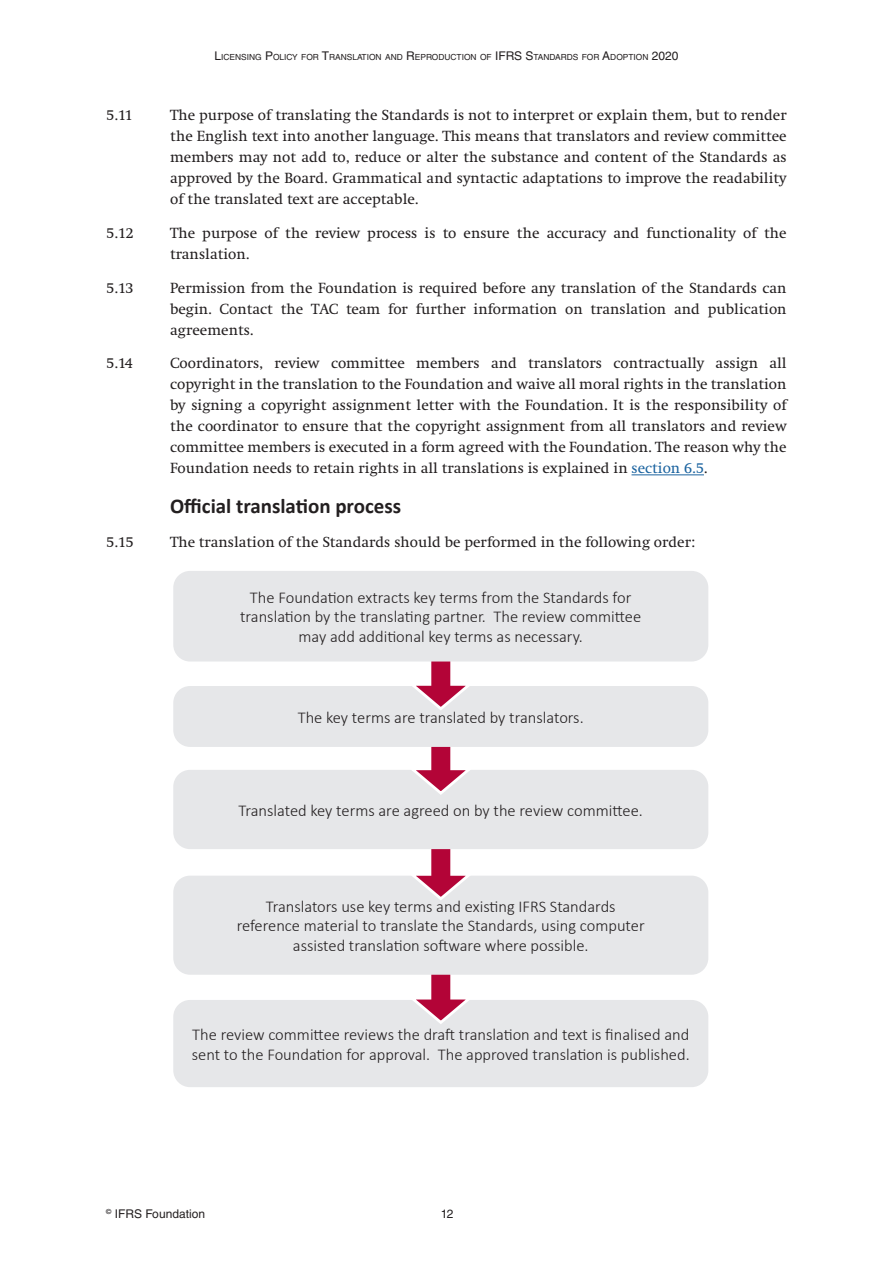
<style>
.page{position:relative;width:893px;height:1263px;background:#fff}
.page>*{position:absolute;margin:0;border:0;box-sizing:border-box;transform-origin:0 0}
.Section_heading{font:700 21px "Calibri";color:#231f20}
.Process{font:300 16.5px/19.8px "Calibri";color:#231f20;text-align:center}
.npara__manual-num{font:15px/21px "Swift LT Pro";color:#231f20;text-align:justify}
.t1{font:12px "Helvetica LT Std";color:#231f20}
.t2{font:12px "Helvetica LT Std";color:#231f20}
.t3{font:8.4px "Helvetica LT Std";color:#231f20}
.s1{font-size:12px}
.s2{color:#1c64a0}
</style>
<div class="page">
<hr style="left:631px;top:474px;width:73px;height:1px;background:#1c64a0">
<div style="left:173px;top:1000px;width:535px;height:87px;background:#e6e7e9;border-radius:17px"></div>
<svg style="left:413px;top:975px;width:56px;height:49px"></svg>
<div style="left:173px;top:876px;width:535px;height:99px;background:#e6e7e9;border-radius:17px"></div>
<svg style="left:412px;top:849px;width:57px;height:51px"></svg>
<div style="left:173px;top:770px;width:535px;height:79px;background:#e6e7e9;border-radius:17px"></div>
<svg style="left:412px;top:747px;width:58px;height:48px"></svg>
<div style="left:173px;top:686px;width:535px;height:61px;background:#e6e7e9;border-radius:17px"></div>
<svg style="left:408px;top:661px;width:69px;height:49px"></svg>
<div style="left:173px;top:571px;width:535px;height:90px;background:#e6e7e9;border-radius:17px"></div>
<p class="t3" style="left:214px;top:52px;width:288px"><span class="s1">L</span>ICENSING <span class="s1">P</span>OLICY FOR <span class="s1">T</span>RANSLATION AND <span class="s1">R</span>EPRODUCTION OF <span class="s1">IFRS</span></p>
<p class="t3" style="left:526px;top:52px;width:154px"><span class="s1">S</span>TANDARDS FOR <span class="s1">A</span>DOPTION <span class="s1">2020</span></p>
<p class="npara__manual-num" style="left:106px;top:105px;width:28px">5.11</p>
<p class="npara__manual-num" style="left:170px;top:105px;width:618px">The purpose of translating the Standards is not to interpret or explain them, but to render the English text into another language. This means that translators and review committee members may not add to, reduce or alter the substance and content of the Standards as approved by the Board. Grammatical and syntactic adaptations to improve the readability of the translated text are acceptable.</p>
<p class="npara__manual-num" style="left:106px;top:222px;width:29px">5.12</p>
<p class="npara__manual-num" style="left:170px;top:222px;width:618px">The purpose of the review process is to ensure the accuracy and functionality of the translation.</p>
<p class="npara__manual-num" style="left:106px;top:277px;width:29px">5.13</p>
<p class="npara__manual-num" style="left:170px;top:277px;width:618px">Permission from the Foundation is required before any translation of the Standards can begin. Contact the TAC team for further information on translation and publication agreements.</p>
<p class="npara__manual-num" style="left:106px;top:353px;width:28px">5.14</p>
<p class="npara__manual-num" style="left:170px;top:353px;width:618px">Coordinators, review committee members and translators contractually assign all copyright in the translation to the Foundation and waive all moral rights in the translation by signing a copyright assignment letter with the Foundation. It is the responsibility of the coordinator to ensure that the copyright assignment from all translators and review committee members is executed in a form agreed with the Foundation. The reason why the Foundation needs to retain rights in all translations is explained in <span class="s2">section 6.5</span>.</p>
<p class="Section_heading" style="left:170px;top:491px;width:233px">Official translation process</p>
<p class="npara__manual-num" style="left:106px;top:531px;width:29px">5.15</p>
<p class="npara__manual-num" style="left:170px;top:531px;width:526px">The translation of the Standards should be performed in the following order:</p>
<p class="Process" style="left:240px;top:587px;width:403px">The Foundation extracts key terms from the Standards for translation by the translating partner. The review committee may add additional key terms as necessary.</p>
<p class="Process" style="left:298px;top:707px;width:287px">The key terms are translated by translators.</p>
<p class="Process" style="left:239px;top:800px;width:406px">Translated key terms are agreed on by the review committee.</p>
<p class="Process" style="left:237px;top:896px;width:409px">Translators use key terms and existing IFRS Standards reference material to translate the Standards, using computer assisted translation software where possible.</p>
<p class="Process" style="left:192px;top:1024px;width:499px;text-align:left">The review committee reviews the draft translation and text is finalised and sent to the Foundation for approval. The approved translation is published.</p>
<p class="t1" style="left:106px;top:1206px;width:100px"><sup>©</sup> IFRS Foundation</p>
<p class="t2" style="left:441px;top:1207px;width:14px">12</p>
</div>
